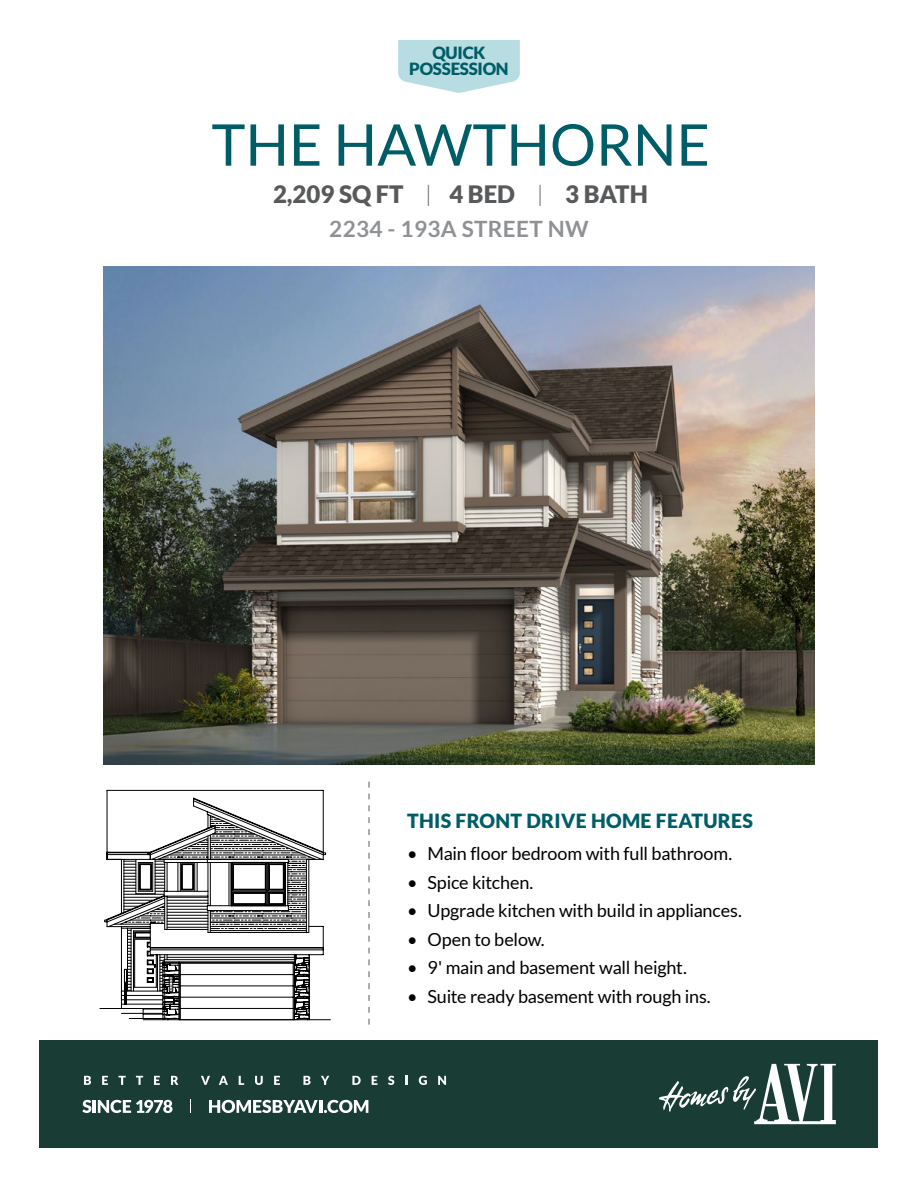
<style>
.page{position:relative;width:918px;height:1188px;background:#fff}
.page>*{position:absolute;margin:0;border:0;box-sizing:border-box;transform-origin:0 0}
._01_Header{font:57.6px "Lato";color:#005d67}
.t1{font:900 24px "Lato";color:#58595b}
._03_Address{font:700 22.5px "Lato";letter-spacing:.015em;color:#8f9194}
._04_Features{font:900 19.5px "Lato";letter-spacing:.015em;color:#005d67}
.t2{font:18px "Lato";letter-spacing:-.01em;color:#000}
.t3{font:900 16.8px "Lato";letter-spacing:-.015em;color:#005d67}
.t4{font:700 3.45px/3.3px "Arial";color:#000;text-align:justify}
.s1{font-weight:300;font-size:22.5px}
</style>
<div class="page">
<div style="left:40px;top:1040px;width:838px;height:108px;background:#193c35"></div>
<svg style="left:659px;top:1064px;width:177px;height:60px"></svg>
<svg style="left:84px;top:1076px;width:7px;height:9px"></svg>
<svg style="left:102px;top:1076px;width:6px;height:9px"></svg>
<svg style="left:119px;top:1076px;width:7px;height:9px"></svg>
<svg style="left:136px;top:1076px;width:7px;height:9px"></svg>
<svg style="left:154px;top:1076px;width:6px;height:9px"></svg>
<svg style="left:171px;top:1076px;width:7px;height:9px"></svg>
<svg style="left:201px;top:1076px;width:9px;height:9px"></svg>
<svg style="left:219px;top:1076px;width:9px;height:9px"></svg>
<svg style="left:239px;top:1076px;width:5px;height:9px"></svg>
<svg style="left:255px;top:1076px;width:8px;height:9px"></svg>
<svg style="left:274px;top:1076px;width:6px;height:9px"></svg>
<svg style="left:303px;top:1076px;width:8px;height:9px"></svg>
<svg style="left:321px;top:1076px;width:8px;height:9px"></svg>
<svg style="left:352px;top:1076px;width:9px;height:9px"></svg>
<svg style="left:372px;top:1076px;width:5px;height:9px"></svg>
<svg style="left:388px;top:1076px;width:6px;height:9px"></svg>
<svg style="left:406px;top:1076px;width:2px;height:9px"></svg>
<svg style="left:419px;top:1076px;width:8px;height:9px"></svg>
<svg style="left:438px;top:1076px;width:8px;height:9px"></svg>
<svg style="left:82px;top:1100px;width:90px;height:13px"></svg>
<svg style="left:209px;top:1100px;width:159px;height:13px"></svg>
<svg style="left:190px;top:1100px;width:1px;height:13px"></svg>
<svg style="left:398px;top:40px;width:122px;height:53px;background:#c0e1e5"></svg>
<img style="left:104px;top:266px;width:710px;height:499px">
<svg style="left:368px;top:782px;width:2px;height:243px"></svg>
<hr style="left:143px;top:1019px;width:187px;height:1px;background:#000">
<hr style="left:100px;top:1008px;width:63px;height:1px;background:#000">
<svg style="left:104px;top:790px;width:222px;height:133px"></svg>
<svg style="left:106px;top:797px;width:218px;height:223px"></svg>
<svg style="left:121px;top:817px;width:194px;height:203px"></svg>
<p class="t3" style="left:432px;top:43px;width:55px">QUICK</p>
<p class="t3" style="left:409px;top:59px;width:101px">POSSESSION</p>
<p class="_01_Header" style="left:212px;top:113px;width:500px">THE HAWTHORNE</p>
<p class="t1" style="left:273px;top:180px;width:376px">2,209 SQ FT <span class="s1">|</span> 4 BED <span class="s1">|</span> 3 BATH</p>
<p class="_03_Address" style="left:329px;top:216px;width:261px">2234 - 193A STREET NW</p>
<p class="t4" style="left:170px;top:977px;width:3px">2<br>2<br>3<br>4</p>
<p class="_04_Features" style="left:407px;top:809px;width:347px">THIS FRONT DRIVE HOME FEATURES</p>
<p class="t2" style="left:407px;top:844px;width:327px">• Main floor bedroom with full bathroom.</p>
<p class="t2" style="left:407px;top:872px;width:128px">• Spice kitchen.</p>
<p class="t2" style="left:407px;top:901px;width:336px">• Upgrade kitchen with build in appliances.</p>
<p class="t2" style="left:407px;top:929px;width:139px">• Open to below.</p>
<p class="t2" style="left:407px;top:958px;width:281px">• 9' main and basement wall height.</p>
<p class="t2" style="left:407px;top:986px;width:305px">• Suite ready basement with rough ins.</p>
</div>
